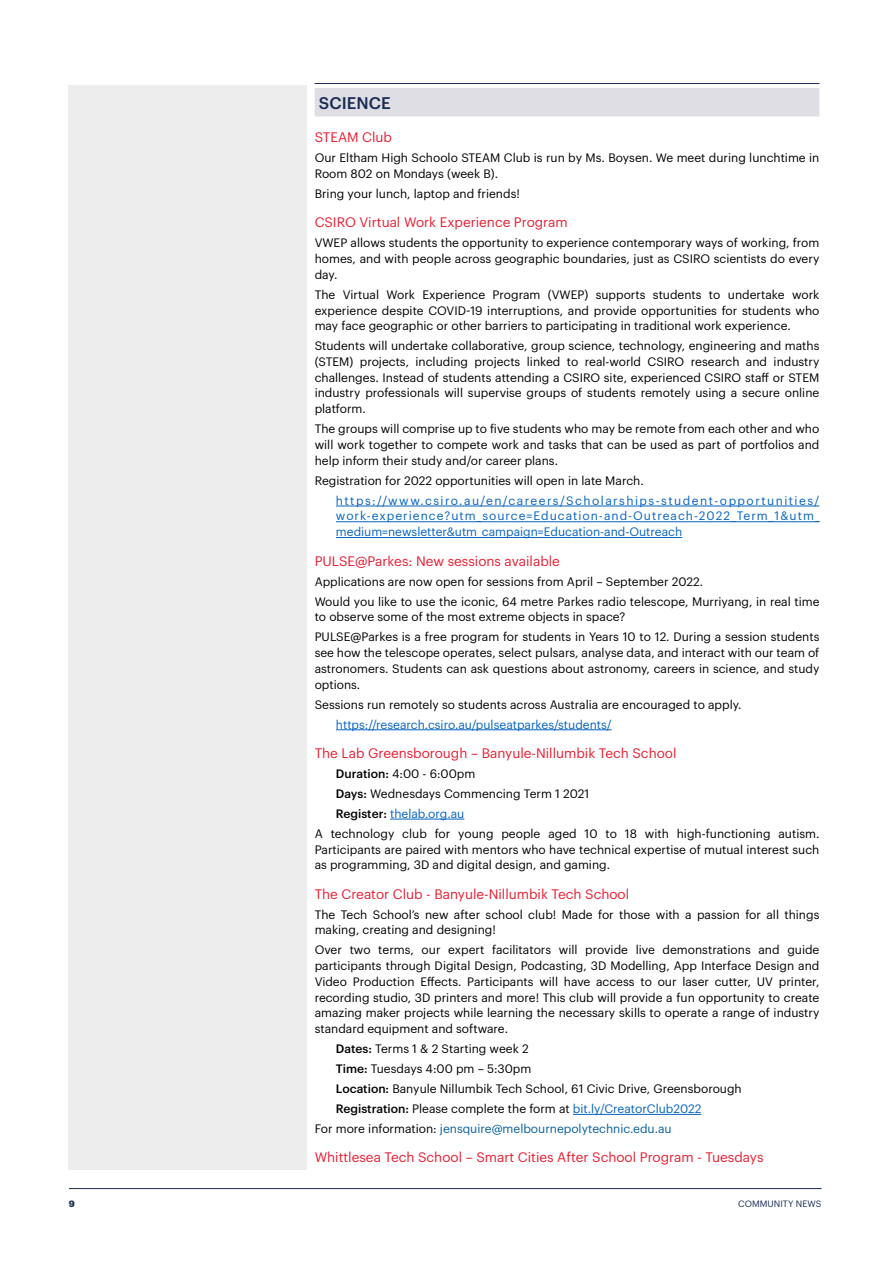
<style>
.page{position:relative;width:893px;height:1263px;background:#fff}
.page>*{position:absolute;margin:0;border:0;box-sizing:border-box;transform-origin:0 0}
.t1{font:500 16.5px "Graphik";letter-spacing:.005em;color:#192b52}
.t2{font:13.5px "Graphik";color:#e81d31}
.t3{font:12px/15.8px "Graphik";color:#000;text-align:justify}
.t4{font:12px/15.8px "Graphik";color:#0563c1;text-align:justify}
.t5{font:12px "Graphik";color:#0860a0}
.t6{font:9px "Graphik";letter-spacing:.005em;color:#192b52}
.t7{font:700 9px "Graphik";color:#192b52}
.s1{font-weight:500}
.s2{font-weight:500;color:#000}
.s3{color:#0563c1}
.s4{color:#000}
</style>
<div class="page">
<hr style="left:69px;top:1188px;width:752px;height:1px;background:#192b52">
<div style="left:68px;top:85px;width:239px;height:1084px;background:#ededed"></div>
<hr style="left:315px;top:83px;width:504px;height:1px;background:#192b52">
<div style="left:315px;top:88px;width:504px;height:28px;background:#dfdee4"></div>
<hr style="left:336px;top:506px;width:483px;height:1px;background:#0563c1">
<hr style="left:336px;top:521px;width:483px;height:1px;background:#0563c1">
<hr style="left:336px;top:537px;width:346px;height:1px;background:#0563c1">
<hr style="left:336px;top:729px;width:276px;height:1px;background:#0563c1">
<hr style="left:390px;top:819px;width:74px;height:1px;background:#0563c1">
<hr style="left:573px;top:1114px;width:128px;height:1px;background:#0563c1">
<h1 class="t1" style="left:319px;top:91px;width:73px">SCIENCE</h1>
<p class="t2" style="left:315px;top:127px;width:79px">STEAM Club</p>
<p class="t3" style="left:315px;top:149px;width:506px">Our Eltham High Schoolo STEAM Club is run by Ms. Boysen. We meet during lunchtime in<br>Room 802 on Mondays (week B).</p>
<p class="t3" style="left:315px;top:185px;width:207px">Bring your lunch, laptop and friends!</p>
<p class="t2" style="left:315px;top:212px;width:255px">CSIRO Virtual Work Experience Program</p>
<p class="t3" style="left:315px;top:234px;width:506px">VWEP allows students the opportunity to experience contemporary ways of working, from homes, and with people across geographic boundaries, just as CSIRO scientists do every day.</p>
<p class="t3" style="left:315px;top:285px;width:506px">The Virtual Work Experience Program (VWEP) supports students to undertake work experience despite COVID-19 interruptions, and provide opportunities for students who may face geographic or other barriers to participating in traditional work experience.</p>
<p class="t3" style="left:315px;top:337px;width:506px">Students will undertake collaborative, group science, technology, engineering and maths (STEM) projects, including projects linked to real-world CSIRO research and industry challenges. Instead of students attending a CSIRO site, experienced CSIRO staff or STEM industry professionals will supervise groups of students remotely using a secure online platform.</p>
<p class="t3" style="left:315px;top:420px;width:506px">The groups will comprise up to five students who may be remote from each other and who will work together to compete work and tasks that can be used as part of portfolios and help inform their study and/or career plans.</p>
<p class="t3" style="left:315px;top:471px;width:331px">Registration for 2022 opportunities will open in late March.</p>
<p class="t4" style="left:336px;top:491px;width:485px">https://www.csiro.au/en/careers/Scholarships-student-opportunities/ work-experience?utm_source=Education-and-Outreach-2022_Term_1&amp;utm_ medium=newsletter&amp;utm_campaign=Education-and-Outreach</p>
<p class="t2" style="left:315px;top:550px;width:247px">PULSE@Parkes: New sessions available</p>
<p class="t3" style="left:315px;top:570px;width:506px;line-height:20px">Applications are now open for sessions from April – September 2022.<br>Would you like to use the iconic, 64 metre Parkes radio telescope, Murriyang, in real time</p>
<p class="t3" style="left:315px;top:606px;width:506px;line-height:20px">to observe some of the most extreme objects in space?<br>PULSE@Parkes is a free program for students in Years 10 to 12. During a session students</p>
<p class="t3" style="left:315px;top:644px;width:506px">see how the telescope operates, select pulsars, analyse data, and interact with our team of astronomers. Students can ask questions about astronomy, careers in science, and study options.</p>
<p class="t3" style="left:315px;top:695px;width:428px">Sessions run remotely so students across Australia are encouraged to apply.</p>
<p class="t4" style="left:336px;top:715px;width:277px">https://research.csiro.au/pulseatparkes/students/</p>
<p class="t2" style="left:315px;top:743px;width:363px">The Lab Greensborough – Banyule-Nillumbik Tech School</p>
<p class="t3" style="left:336px;top:765px;width:141px"><span class="s1">Duration:</span> 4:00 - 6:00pm</p>
<p class="t3" style="left:336px;top:785px;width:255px"><span class="s1">Days:</span> Wednesdays Commencing Term 1 2021</p>
<p class="t4" style="left:336px;top:805px;width:130px"><span class="s2">Register:</span> thelab.org.au</p>
<p class="t3" style="left:315px;top:825px;width:506px">A technology club for young people aged 10 to 18 with high-functioning autism.</p>
<p class="t3" style="left:315px;top:840px;width:506px">Participants are paired with mentors who have technical expertise of mutual interest such as programming, 3D and digital design, and gaming.</p>
<p class="t2" style="left:315px;top:883px;width:316px">The Creator Club - Banyule-Nillumbik Tech School</p>
<p class="t3" style="left:315px;top:905px;width:506px">The Tech School’s new after school club! Made for those with a passion for all things making, creating and designing!</p>
<p class="t3" style="left:315px;top:941px;width:506px">Over two terms, our expert facilitators will provide live demonstrations and guide participants through Digital Design, Podcasting, 3D Modelling, App Interface Design and Video Production Effects. Participants will have access to our laser cutter, UV printer, recording studio, 3D printers and more! This club will provide a fun opportunity to create amazing maker projects while learning the necessary skills to operate a range of industry standard equipment and software.</p>
<p class="t3" style="left:336px;top:1040px;width:194px"><span class="s1">Dates:</span> Terms 1 &amp; 2 Starting week 2</p>
<p class="t3" style="left:336px;top:1060px;width:197px"><span class="s1">Time:</span> Tuesdays 4:00 pm – 5:30pm</p>
<p class="t3" style="left:336px;top:1080px;width:407px"><span class="s1">Location:</span> Banyule Nillumbik Tech School, 61 Civic Drive, Greensborough</p>
<p class="t3" style="left:336px;top:1100px;width:367px"><span class="s1">Registration:</span> Please complete the form at <span class="s3">bit.ly/CreatorClub2022</span></p>
<p class="t5" style="left:315px;top:1120px;width:359px"><span class="s4">For more information:</span> jensquire@melbournepolytechnic.edu.au</p>
<p class="t2" style="left:315px;top:1147px;width:450px">Whittlesea Tech School – Smart Cities After School Program - Tuesdays</p>
<p class="t7" style="left:69px;top:1196px;width:8px">9</p>
<p class="t6" style="left:738px;top:1196px;width:85px">COMMUNITY NEWS</p>
</div>
